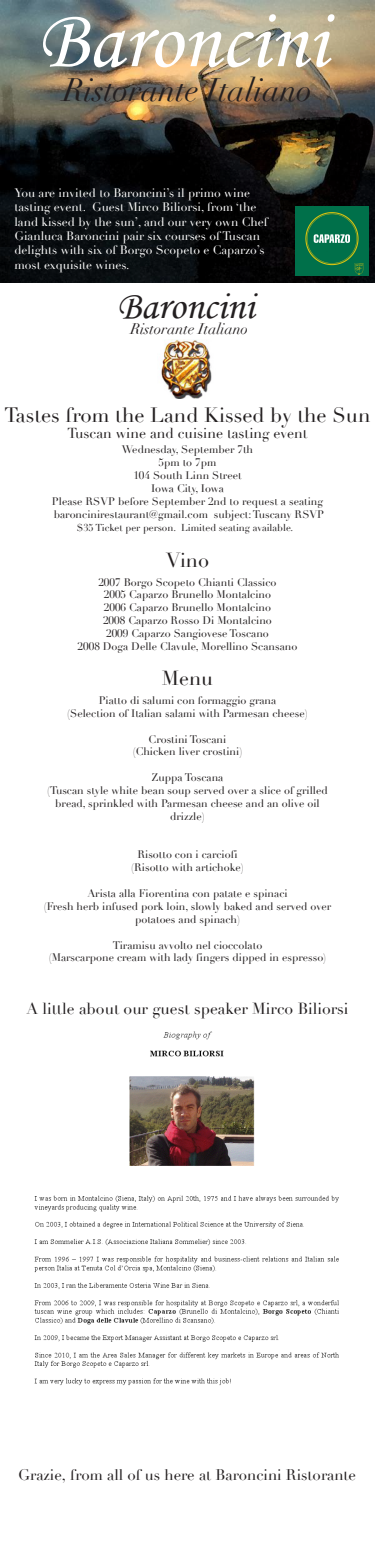
<style>
.page{position:relative;width:375px;height:1563px;background:#fff}
.page>*{position:absolute;margin:0;border:0;box-sizing:border-box;transform-origin:0 0}
.t1{font:83.75px "Monotype Corsiva";color:#fff}
.t2{font:39.62px "Monotype Corsiva";color:#231f20}
.t3{font:italic 31.75px "Didot";color:#231f20}
.t4{font:20.31px "Didot";color:#231f20}
.t5{font:19.88px "Didot";color:#231f20}
.t6{font:15.69px "Didot";color:#231f20}
.t7{font:15.06px "Didot";color:#231f20}
.t8{font:italic 15.06px "Didot";color:#231f20}
.t9{font:14.12px "Didot";color:#231f20}
.t10{font:12.06px/14.4px "Didot";color:#fff}
.t11{font:10.75px/12.9px "Didot";color:#231f20;text-align:center}
.t12{font:9.81px "Didot";color:#231f20}
</style>
<div class="page">
<img style="left:161px;top:340px;width:51px;height:59px">
<img style="left:0;top:246px;width:375px;height:36px">
<img style="left:0;top:0;width:375px;height:246px">
<img style="left:296px;top:207px;width:72px;height:69px">
<img style="left:34px;top:1031px;width:305px;height:355px">
<h1 class="t1" style="left:37px;top:-10px;width:291px">Baroncini</h1>
<h3 class="t3" style="left:63px;top:71px;width:250px">Ristorante Italiano</h3>
<p class="t10" style="left:14px;top:185px;width:255px">You are invited to Baroncini’s il primo wine tasting event. Guest Mirco Biliorsi, from ‘the land kissed by the sun’, and our very own Chef Gianluca Baroncini pair six courses of Tuscan delights with six of Borgo Scopeto e Caparzo’s most exquisite wines.</p>
<h2 class="t2" style="left:117px;top:282px;width:139px">Baroncini</h2>
<h3 class="t8" style="left:130px;top:320px;width:119px">Ristorante Italiano</h3>
<h3 class="t4" style="left:5px;top:402px;width:367px">Tastes from the Land Kissed by the Sun</h3>
<p class="t11" style="left:52px;top:443px;width:274px">Wednesday, September 7th<br>5pm to 7pm<br>104 South Linn Street<br>Iowa City, Iowa<br>Please RSVP before September 2nd to request a seating baroncinirestaurant@gmail.com subject: Tuscany RSVP</p>
<p class="t12" style="left:77px;top:522px;width:218px">$35 Ticket per person. Limited seating available.</p>
<h3 class="t9" style="left:67px;top:425px;width:242px">Tuscan wine and cuisine tasting event</h3>
<h3 class="t5" style="left:166px;top:548px;width:44px">Vino</h3>
<p class="t11" style="left:78px;top:575px;width:221px">2007 Borgo Scopeto Chianti Classico<br>2005 Caparzo Brunello Montalcino<br>2006 Caparzo Brunello Montalcino<br>2008 Caparzo Rosso Di Montalcino<br>2009 Caparzo Sangiovese Toscano<br>2008 Doga Delle Clavule, Morellino Scansano</p>
<h3 class="t5" style="left:162px;top:666px;width:53px">Menu</h3>
<p class="t11" style="left:67px;top:694px;width:242px">Piatto di salumi con formaggio grana<br>(Selection of Italian salami with Parmesan cheese)</p>
<p class="t11" style="left:133px;top:732px;width:111px">Crostini Toscani (Chicken liver crostini)</p>
<p class="t11" style="left:47px;top:771px;width:282px">Zuppa Toscana<br>(Tuscan style white bean soup served over a slice of grilled bread, sprinkled with Parmesan cheese and an olive oil drizzle)</p>
<p class="t11" style="left:131px;top:848px;width:114px">Risotto con i carciofi (Risotto with artichoke)</p>
<p class="t11" style="left:44px;top:887px;width:289px">Arista alla Fiorentina con patate e spinaci<br>(Fresh herb infused pork loin, slowly baked and served over potatoes and spinach)</p>
<p class="t11" style="left:49px;top:938px;width:279px">Tiramisu avvolto nel cioccolato<br>(Marscarpone cream with lady fingers dipped in espresso)</p>
<h3 class="t6" style="left:26px;top:999px;width:324px">A little about our guest speaker Mirco Biliorsi</h3>
<h3 class="t7" style="left:18px;top:1466px;width:339px">Grazie, from all of us here at Baroncini Ristorante</h3>
</div>
